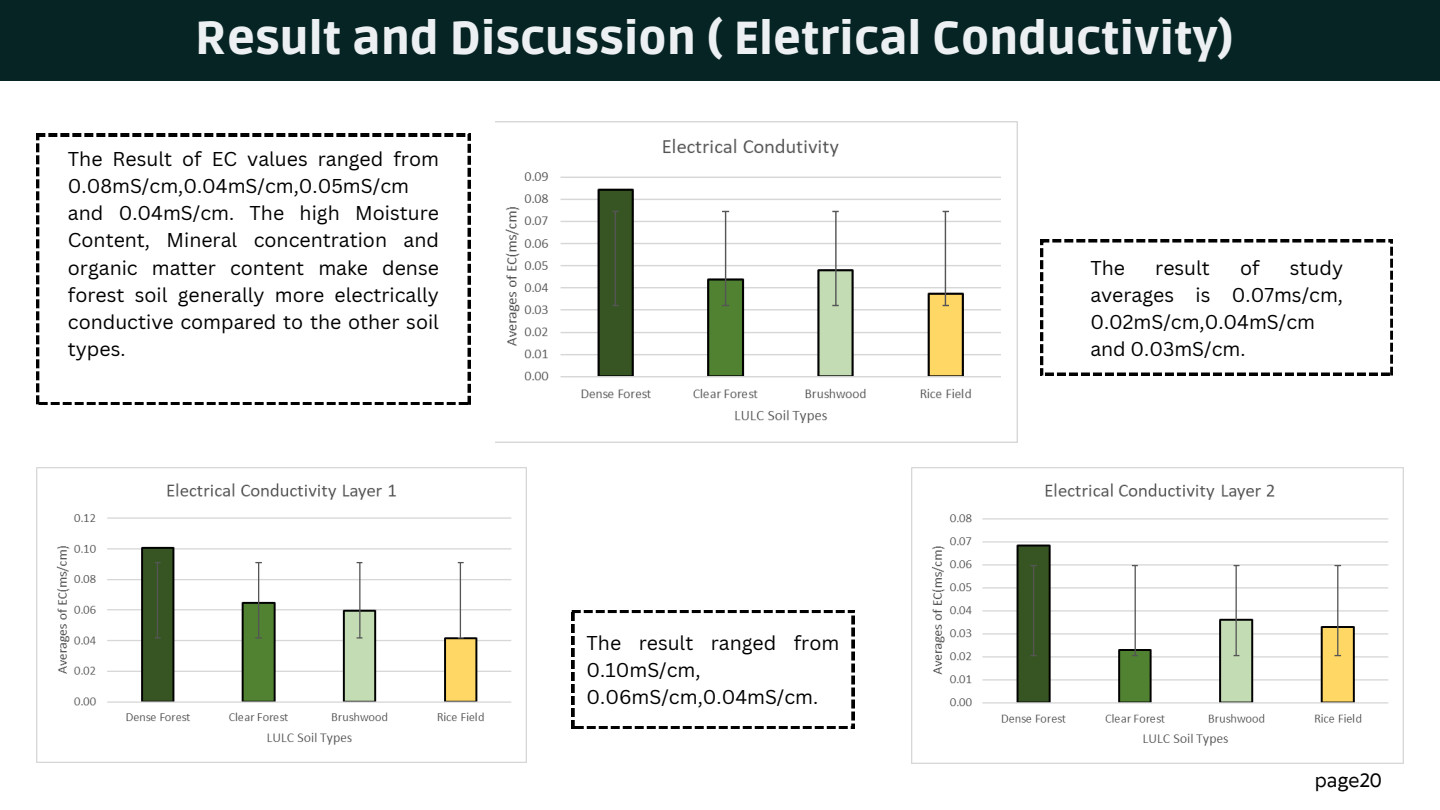
<style>
.page{position:relative;width:1440px;height:810px;background:#fff}
.page>*{position:absolute;margin:0;border:0;box-sizing:border-box;transform-origin:0 0}
.t1{font:900 46px "Ruda";color:#edf0f2}
.t2{font:19.5px/27.1px "Canva Sans";color:#000}
.t3{font:18px "Klein Text";color:#000}
</style>
<div class="page">
<img style="left:495px;top:122px;width:522px;height:321px">
<img style="left:36px;top:468px;width:491px;height:294px">
<img style="left:912px;top:468px;width:492px;height:295px">
<div style="left:0;top:0;width:1440px;height:81px;background:#062424"></div>
<svg style="left:36px;top:134px;width:435px;height:271px"></svg>
<svg style="left:572px;top:610px;width:282px;height:119px"></svg>
<svg style="left:1040px;top:240px;width:353px;height:135px"></svg>
<p class="t1" style="left:195px;top:12px;width:1040px">Result and Discussion ( Eletrical Conductivity)</p>
<p class="t2" style="left:68px;top:145px;width:373px">The Result of EC values ranged from<br>0.08mS/cm,0.04mS/cm,0.05mS/cm and 0.04mS/cm. The high Moisture<br>Content, Mineral concentration and organic matter content make dense forest soil generally more electrically conductive compared to the other soil types.</p>
<p class="t2" style="left:587px;top:629px;width:254px">The result ranged from<br>0.10mS/cm,<br>0.06mS/cm,0.04mS/cm.</p>
<p class="t2" style="left:1090px;top:253px;width:36px">The</p>
<p class="t2" style="left:1155px;top:253px;width:56px">result</p>
<p class="t2" style="left:1240px;top:253px;width:21px">of</p>
<p class="t2" style="left:1090px;top:253px;width:254px;text-indent:200px">study averages is 0.07ms/cm,<br>0.02mS/cm,0.04mS/cm and 0.03mS/cm.</p>
<p class="t3" style="left:1315px;top:771px;width:69px">page20</p>
</div>
